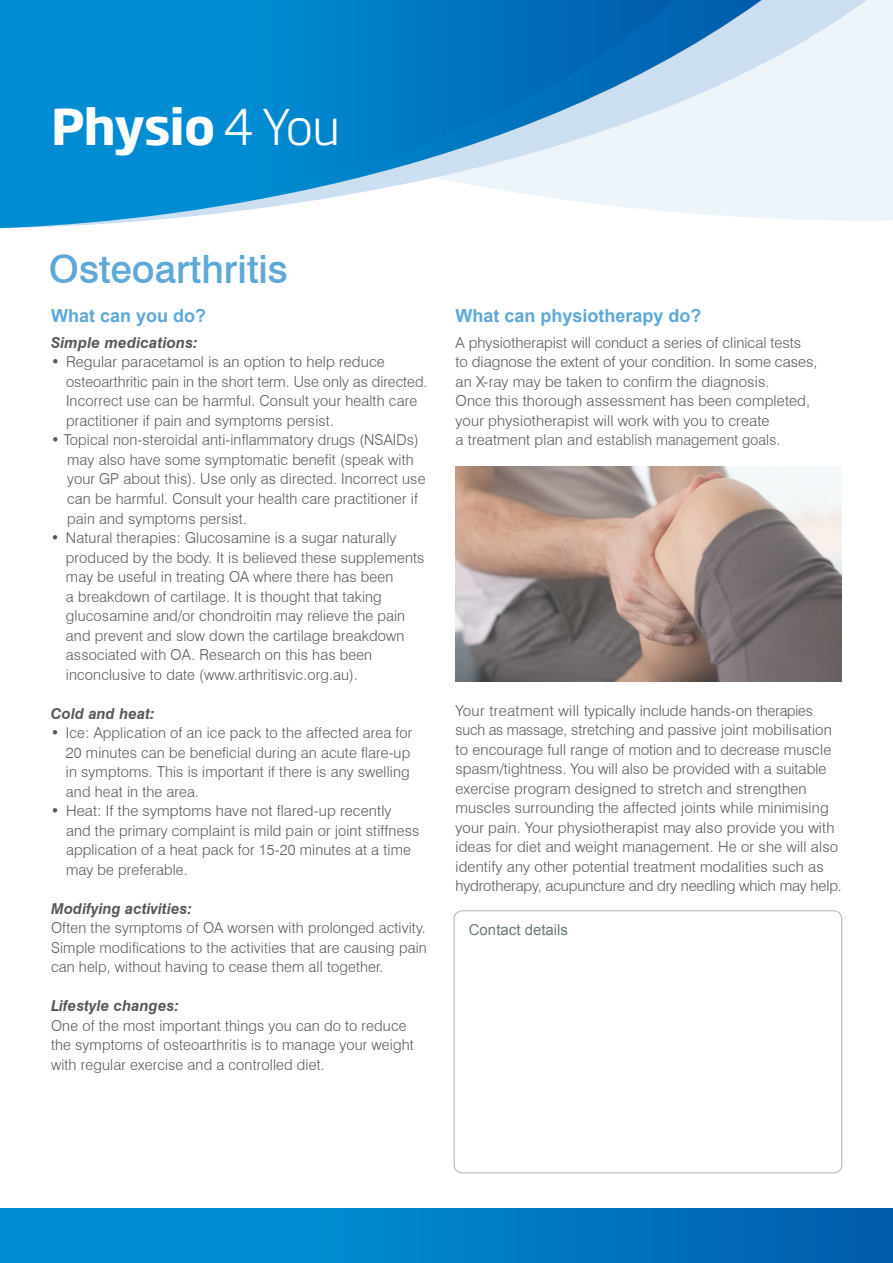
<style>
.page{position:relative;width:893px;height:1263px;background:#fff}
.page>*{position:absolute;margin:0;border:0;box-sizing:border-box;transform-origin:0 0}
.t1{font:700 48.6px "Soho Gothic Std";letter-spacing:-.02em;color:#fff}
.t2{font:500 39px "Swiss 721 BT";color:#5da8d7}
.t3{font:700 18px "Arial";color:#5da8d7}
.t4{font:300 15px/19.5px "Swiss 721 BT";letter-spacing:.01em;color:#57585a}
.t5{font:italic 700 15px "Swiss 721 BT";letter-spacing:.01em;color:#57585a}
.t6{font:15px "Arial";color:#6a7e70}
.s1{font-weight:300}
</style>
<div class="page">
<div style="left:454px;top:910px;width:388px;height:263px;border:1px solid #b0b1b5;border-radius:9px"></div>
<div style="left:0;top:1209px;width:893px;height:54px;background:linear-gradient(to right,#0097db,#0161af)"></div>
<svg style="left:0;top:0;width:893px;height:229px;background:#eaf2f9"></svg>
<svg style="left:674px;top:0;width:88px;height:228px;background:#c7dcee"></svg>
<svg style="left:0;top:0;width:674px;height:228px;background:#3b9ed5"></svg>
<img style="left:455px;top:467px;width:387px;height:214px">
<h1 class="t1" style="left:51px;top:95px;width:291px">Physio <span class="s1">4 You</span></h1>
<h2 class="t2" style="left:49px;top:245px;width:240px">Osteoarthritis</h2>
<p class="t3" style="left:51px;top:304px;width:157px">What can you do?</p>
<p class="t5" style="left:51px;top:333px;width:148px">Simple medications:</p>
<p class="t4" style="left:66px;top:352px;width:363px;text-indent:-15px">• Regular paracetamol is an option to help reduce osteoarthritic pain in the short term. Use only as directed.<br>Incorrect use can be harmful. Consult your health care practitioner if pain and symptoms persist.</p>
<p class="t4" style="left:67px;top:430px;width:360px;text-indent:-16px">• Topical non-steroidal anti-inflammatory drugs (NSAIDs) may also have some symptomatic benefit (speak with your GP about this). Use only as directed. Incorrect use can be harmful. Consult your health care practitioner if pain and symptoms persist.</p>
<p class="t4" style="left:66px;top:528px;width:360px;text-indent:-15px">• Natural therapies: Glucosamine is a sugar naturally produced by the body. It is believed these supplements may be useful in treating OA where there has been<br>a breakdown of cartilage. It is thought that taking glucosamine and/or chondroitin may relieve the pain and prevent and slow down the cartilage breakdown associated with OA. Research on this has been inconclusive to date (www.arthritisvic.org.au).</p>
<p class="t5" style="left:51px;top:704px;width:105px">Cold and heat:</p>
<p class="t4" style="left:66px;top:723px;width:348px;text-indent:-15px">• Ice: Application of an ice pack to the affected area for 20 minutes can be beneficial during an acute flare-up in symptoms. This is important if there is any swelling and heat in the area.</p>
<p class="t4" style="left:66px;top:801px;width:355px;text-indent:-15px">• Heat: If the symptoms have not flared-up recently and the primary complaint is mild pain or joint stiffness application of a heat pack for 15-20 minutes at a time may be preferable.</p>
<p class="t5" style="left:51px;top:899px;width:142px">Modifying activities:</p>
<p class="t4" style="left:51px;top:918px;width:377px;text-align:justify">Often the symptoms of OA worsen with prolonged activity.<br>Simple modifications to the activities that are causing pain can help, without having to cease them all together.</p>
<p class="t5" style="left:51px;top:996px;width:129px">Lifestyle changes:</p>
<p class="t4" style="left:51px;top:1015px;width:364px">One of the most important things you can do to reduce the symptoms of osteoarthritis is to manage your weight with regular exercise and a controlled diet.</p>
<p class="t3" style="left:455px;top:304px;width:248px">What can physiotherapy do?</p>
<p class="t4" style="left:455px;top:333px;width:363px">A physiotherapist will conduct a series of clinical tests to diagnose the extent of your condition. In some cases, an X-ray may be taken to confirm the diagnosis.<br>Once this thorough assessment has been completed, your physiotherapist will work with you to create<br>a treatment plan and establish management goals.</p>
<p class="t4" style="left:455px;top:700px;width:388px">Your treatment will typically include hands-on therapies such as massage, stretching and passive joint mobilisation to encourage full range of motion and to decrease muscle spasm/tightness. You will also be provided with a suitable exercise program designed to stretch and strengthen muscles surrounding the affected joints while minimising your pain. Your physiotherapist may also provide you with ideas for diet and weight management. He or she will also identify any other potential treatment modalities such as hydrotherapy, acupuncture and dry needling which may help.</p>
<p class="t6" style="left:469px;top:920px;width:101px">Contact details</p>
</div>
